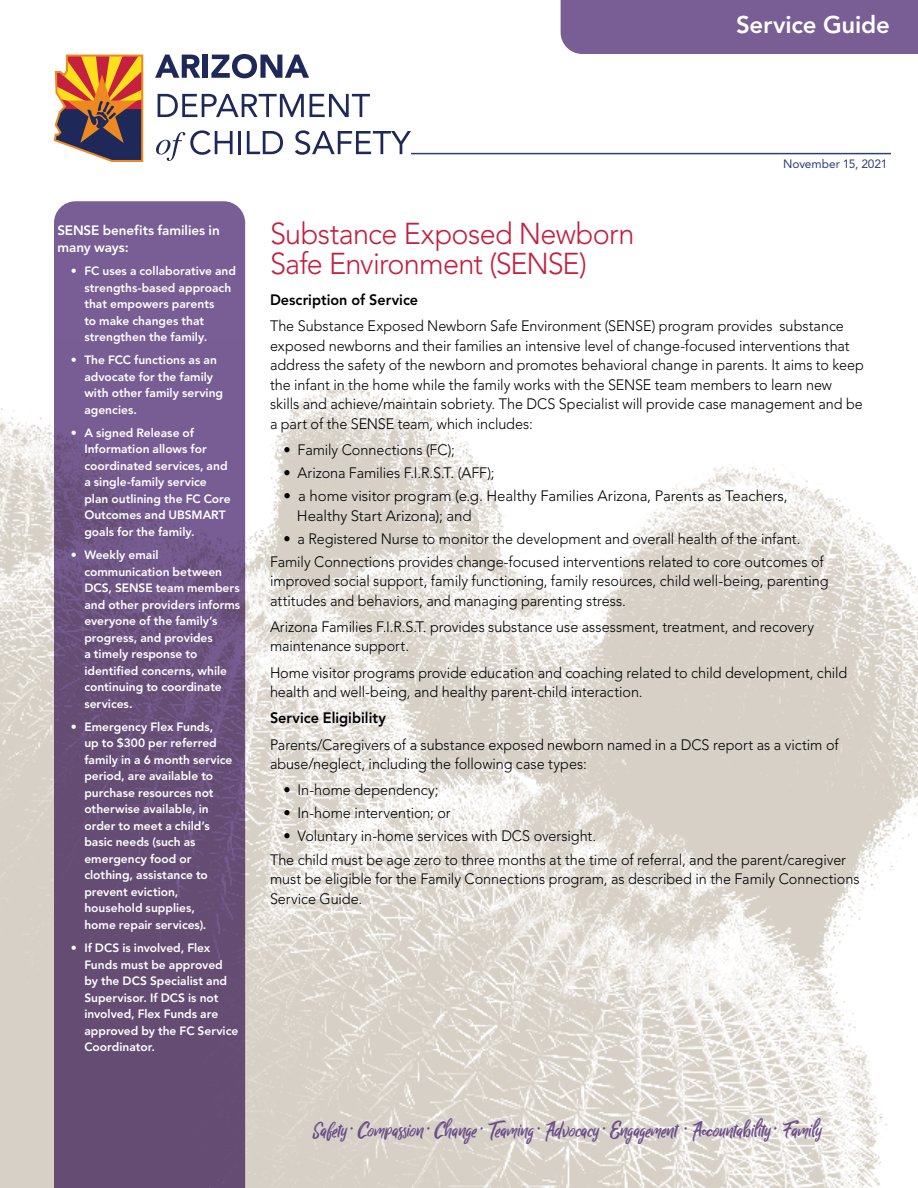
<style>
.page{position:relative;width:918px;height:1188px;background:#fff}
.page>*{position:absolute;margin:0;border:0;box-sizing:border-box;transform-origin:0 0}
.t1{font:300 30px/30px "Avenir";letter-spacing:-.025em;color:#c5203f;scale:.96 1}
.t2{font:800 24px "Avenir";letter-spacing:-.01em;color:#fff}
.t3{font:23.7px "Billy Ohio Dua";color:#694c88}
.t4{font:300 15px/19.5px "Avenir";letter-spacing:-.005em;color:#000;scale:.96 1}
.t5{font:300 15px/19.5px "Avenir";letter-spacing:-.005em;color:#000}
.t6{font:800 15px "Avenir";color:#000;scale:.96 1}
.t7{font:800 13.5px/16.5px "Avenir";letter-spacing:-.005em;color:#fff}
.t8{font:800 12px/16.5px "Avenir";color:#fff}
.t9{font:12px "Avenir";letter-spacing:-.01em;color:#2b3e7a}
</style>
<div class="page">
<img style="left:0;top:342px;width:918px;height:846px">
<svg style="left:54px;top:201px;width:191px;height:987px;background:#6c5380"></svg>
<svg style="left:155px;top:55px;width:45px;height:23px"></svg>
<div style="left:203px;top:55px;width:5px;height:23px;background:#1e2859"></div>
<svg style="left:211px;top:54px;width:98px;height:24px"></svg>
<svg style="left:158px;top:94px;width:146px;height:23px"></svg>
<svg style="left:310px;top:94px;width:60px;height:23px"></svg>
<svg style="left:156px;top:130px;width:77px;height:31px"></svg>
<hr style="left:238px;top:131px;width:3px;height:23px;background:#1e2859">
<svg style="left:247px;top:131px;width:36px;height:23px"></svg>
<svg style="left:295px;top:130px;width:116px;height:25px"></svg>
<svg style="left:53px;top:54px;width:91px;height:108px;background:#a97353"></svg>
<hr style="left:411px;top:153px;width:480px;height:1px;background:#2b3e7a">
<div style="left:561px;top:0;width:357px;height:54px;background:#785e94"></div>
<h2 class="t2" style="left:736px;top:10px;width:155px">Service Guide</h2>
<p class="t7" style="left:57px;top:222px;width:164px">SENSE benefits families in many ways:</p>
<p class="t8" style="left:84px;top:263px;width:153px;text-indent:-14px">• FC uses a collaborative and strengths-based approach that empowers parents<br>to make changes that strengthen the family.</p>
<p class="t8" style="left:84px;top:352px;width:140px;text-indent:-14px">• The FCC functions as an advocate for the family with other family serving agencies.</p>
<p class="t8" style="left:84px;top:425px;width:148px;text-indent:-14px">• A signed Release of<br>Information allows for coordinated services, and a single-family service plan outlining the FC Core<br>Outcomes and UBSMART goals for the family.</p>
<p class="t8" style="left:84px;top:547px;width:157px;text-indent:-14px">• Weekly email communication between<br>DCS, SENSE team members and other providers informs everyone of the family’s progress, and provides<br>a timely response to identified concerns, while continuing to coordinate services.</p>
<p class="t8" style="left:84px;top:719px;width:150px;text-indent:-14px">• Emergency Flex Funds,<br>up to $300 per referred family in a 6 month service period, are available to purchase resources not otherwise available, in order to meet a child’s basic needs (such as emergency food or clothing, assistance to prevent eviction, household supplies,<br>home repair services).</p>
<p class="t8" style="left:84px;top:940px;width:155px;text-indent:-14px">• If DCS is involved, Flex<br>Funds must be approved by the DCS Specialist and<br>Supervisor. If DCS is not involved, Flex Funds are approved by the FC Service<br>Coordinator.</p>
<p class="t9" style="left:783px;top:157px;width:106px">November 15, 2021</p>
<h1 class="t1" style="left:270px;top:219px;width:381px">Substance Exposed Newborn<br>Safe Environment (SENSE)</h1>
<p class="t6" style="left:270px;top:291px;width:156px">Description of Service</p>
<p class="t4" style="left:270px;top:317px;width:620px">The Substance Exposed Newborn Safe Environment (SENSE) program provides substance exposed newborns and their families an intensive level of change-focused interventions that address the safety of the newborn and promotes behavioral change in parents. It aims to keep the infant in the home while the family works with the SENSE team members to learn new skills and achieve/maintain sobriety. The DCS Specialist will provide case management and be a part of the SENSE team, which includes:</p>
<p class="t4" style="left:283px;top:440px;width:180px">• Family Connections (FC);</p>
<p class="t4" style="left:283px;top:463px;width:221px">• Arizona Families F.I.R.S.T. (AFF);</p>
<p class="t5" style="left:297px;top:486px;width:492px;text-indent:-13px">• a home visitor program (e.g. Healthy Families Arizona, Parents as Teachers,<br>Healthy Start Arizona); and</p>
<p class="t4" style="left:270px;top:527px;width:578px;line-height:23px;text-indent:13px">• a Registered Nurse to monitor the development and overall health of the infant.<br>Family Connections provides change-focused interventions related to core outcomes of</p>
<p class="t4" style="left:270px;top:571px;width:583px">improved social support, family functioning, family resources, child well-being, parenting attitudes and behaviors, and managing parenting stress.</p>
<p class="t4" style="left:270px;top:617px;width:568px">Arizona Families F.I.R.S.T. provides substance use assessment, treatment, and recovery maintenance support.</p>
<p class="t4" style="left:270px;top:663px;width:603px">Home visitor programs provide education and coaching related to child development, child health and well-being, and healthy parent-child interaction.</p>
<p class="t6" style="left:270px;top:709px;width:122px">Service Eligibility</p>
<p class="t4" style="left:270px;top:735px;width:594px">Parents/Caregivers of a substance exposed newborn named in a DCS report as a victim of abuse/neglect, including the following case types:</p>
<p class="t4" style="left:284px;top:781px;width:163px">• In-home dependency;</p>
<p class="t4" style="left:284px;top:804px;width:176px">• In-home intervention; or</p>
<p class="t4" style="left:270px;top:825px;width:602px;line-height:23px;text-indent:13px">• Voluntary in-home services with DCS oversight.<br>The child must be age zero to three months at the time of referral, and the parent/caregiver</p>
<p class="t4" style="left:270px;top:869px;width:616px">must be eligible for the Family Connections program, as described in the Family Connections<br>Service Guide.</p>
<h3 class="t3" style="left:313px;top:1114px;width:510px">Safety · Compassion · Change · Teaming · Advocacy · Engagement · Accountability · Family</h3>
</div>
